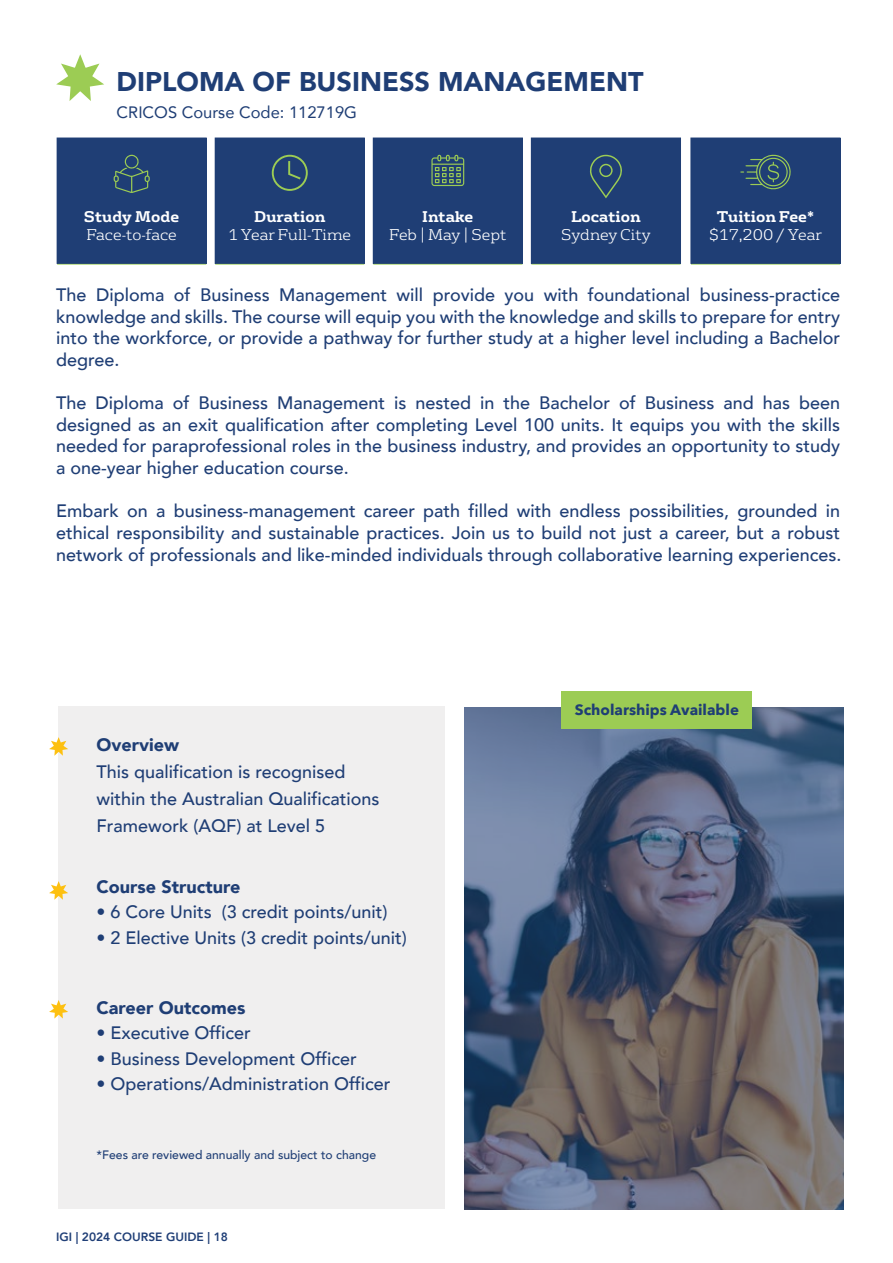
<style>
.page{position:relative;width:893px;height:1263px;background:#fff}
.page>*{position:absolute;margin:0;border:0;box-sizing:border-box;transform-origin:0 0}
.t1{font:900 27px "Avenir";color:#1f3e75}
.t2{font:500 18px/21.6px "Avenir";color:#1f3e75;text-align:justify}
.t3{font:900 18px "Avenir";color:#1f3e75}
.t4{font:16.5px "Avenir";color:#1f3e75}
.t5{font:300 15px "FS Rufus";color:#fff}
.t6{font:700 15px "FS Rufus";color:#fff}
.t7{font:700 15px "Avenir Next";color:#1f3e75}
.t8{font:500 12.15px "Avenir";color:#1f3e75}
.t9{font:800 12px "Avenir";color:#203f77}
</style>
<div class="page">
<svg style="left:464px;top:708px;width:380px;height:502px"></svg>
<svg style="left:56px;top:54px;width:48px;height:47px"></svg>
<div style="left:59px;top:707px;width:386px;height:502px;background:#f0efef"></div>
<svg style="left:49px;top:737px;width:19px;height:19px"></svg>
<svg style="left:49px;top:881px;width:19px;height:19px"></svg>
<svg style="left:49px;top:1000px;width:19px;height:18px"></svg>
<div style="left:561px;top:691px;width:191px;height:37px;background:#9ccc54"></div>
<div style="left:57px;top:138px;width:149px;height:125px;background:#1f3e75"></div>
<hr style="left:57px;top:263px;width:149px;height:2px;background:#9ccc54">
<div style="left:215px;top:138px;width:149px;height:125px;background:#1f3e75"></div>
<hr style="left:215px;top:263px;width:149px;height:2px;background:#9ccc54">
<div style="left:373px;top:138px;width:149px;height:125px;background:#1f3e75"></div>
<hr style="left:373px;top:263px;width:149px;height:2px;background:#9ccc54">
<div style="left:531px;top:138px;width:149px;height:125px;background:#1f3e75"></div>
<hr style="left:531px;top:263px;width:149px;height:2px;background:#9ccc54">
<div style="left:691px;top:138px;width:149px;height:125px;background:#1f3e75"></div>
<hr style="left:691px;top:263px;width:149px;height:2px;background:#9ccc54">
<svg style="left:431px;top:155px;width:33px;height:31px"></svg>
<svg style="left:114px;top:155px;width:36px;height:38px"></svg>
<svg style="left:272px;top:155px;width:36px;height:36px"></svg>
<svg style="left:590px;top:155px;width:32px;height:43px"></svg>
<svg style="left:740px;top:154px;width:51px;height:36px"></svg>
<div style="left:57px;top:138px;width:149px;height:126px;border:1px solid #1f3e75"></div>
<div style="left:215px;top:138px;width:150px;height:126px;border:1px solid #1f3e75"></div>
<div style="left:373px;top:138px;width:150px;height:126px;border:1px solid #1f3e75"></div>
<div style="left:531px;top:138px;width:150px;height:126px;border:1px solid #1f3e75"></div>
<div style="left:691px;top:138px;width:149px;height:126px;border:1px solid #1f3e75"></div>
<h1 class="t1" style="left:117px;top:59px;width:528px">DIPLOMA OF BUSINESS MANAGEMENT</h1>
<p class="t4" style="left:117px;top:99px;width:242px">CRICOS Course Code: 112719G</p>
<p class="t6" style="left:84px;top:203px;width:97px">Study Mode</p>
<p class="t5" style="left:86px;top:222px;width:92px">Face-to-face</p>
<p class="t6" style="left:254px;top:203px;width:73px">Duration</p>
<p class="t5" style="left:228px;top:222px;width:124px">1 Year Full-Time</p>
<p class="t6" style="left:422px;top:203px;width:53px">Intake</p>
<p class="t5" style="left:389px;top:222px;width:119px">Feb | May | Sept</p>
<p class="t6" style="left:571px;top:203px;width:71px">Location</p>
<p class="t5" style="left:561px;top:222px;width:91px">Sydney City</p>
<p class="t6" style="left:717px;top:203px;width:99px">Tuition Fee*</p>
<p class="t5" style="left:709px;top:222px;width:115px">$17,200 / Year</p>
<p class="t2" style="left:56px;top:283px;width:785px">The Diploma of Business Management will provide you with foundational business-practice knowledge and skills. The course will equip you with the knowledge and skills to prepare for entry into the workforce, or provide a pathway for further study at a higher level including a Bachelor degree.</p>
<p class="t2" style="left:56px;top:391px;width:785px">The Diploma of Business Management is nested in the Bachelor of Business and has been designed as an exit qualification after completing Level 100 units. It equips you with the skills needed for paraprofessional roles in the business industry, and provides an opportunity to study a one-year higher education course.</p>
<p class="t2" style="left:56px;top:499px;width:787px">Embark on a business-management career path filled with endless possibilities, grounded in ethical responsibility and sustainable practices. Join us to build not just a career, but a robust network of professionals and like-minded individuals through collaborative learning experiences.</p>
<p class="t3" style="left:96px;top:729px;width:84px">Overview</p>
<p class="t2" style="left:96px;top:757px;width:284px;line-height:27px;text-align:left">This qualification is recognised within the Australian Qualifications<br>Framework (AQF) at Level 5</p>
<p class="t3" style="left:96px;top:871px;width:145px">Course Structure</p>
<p class="t2" style="left:96px;top:900px;width:293px">• 6 Core Units (3 credit points/unit)</p>
<p class="t2" style="left:96px;top:926px;width:312px">• 2 Elective Units (3 credit points/unit)</p>
<p class="t3" style="left:96px;top:992px;width:150px">Career Outcomes</p>
<p class="t2" style="left:96px;top:1021px;width:156px">• Executive Officer</p>
<p class="t2" style="left:96px;top:1047px;width:262px">• Business Development Officer</p>
<p class="t2" style="left:96px;top:1072px;width:295px">• Operations/Administration Officer</p>
<p class="t8" style="left:96px;top:1144px;width:281px">*Fees are reviewed annually and subject to change</p>
<p class="t9" style="left:56px;top:1227px;width:173px">IGI | 2024 COURSE GUIDE | 18</p>
<p class="t7" style="left:575px;top:697px;width:166px">Scholarships Available</p>
</div>
